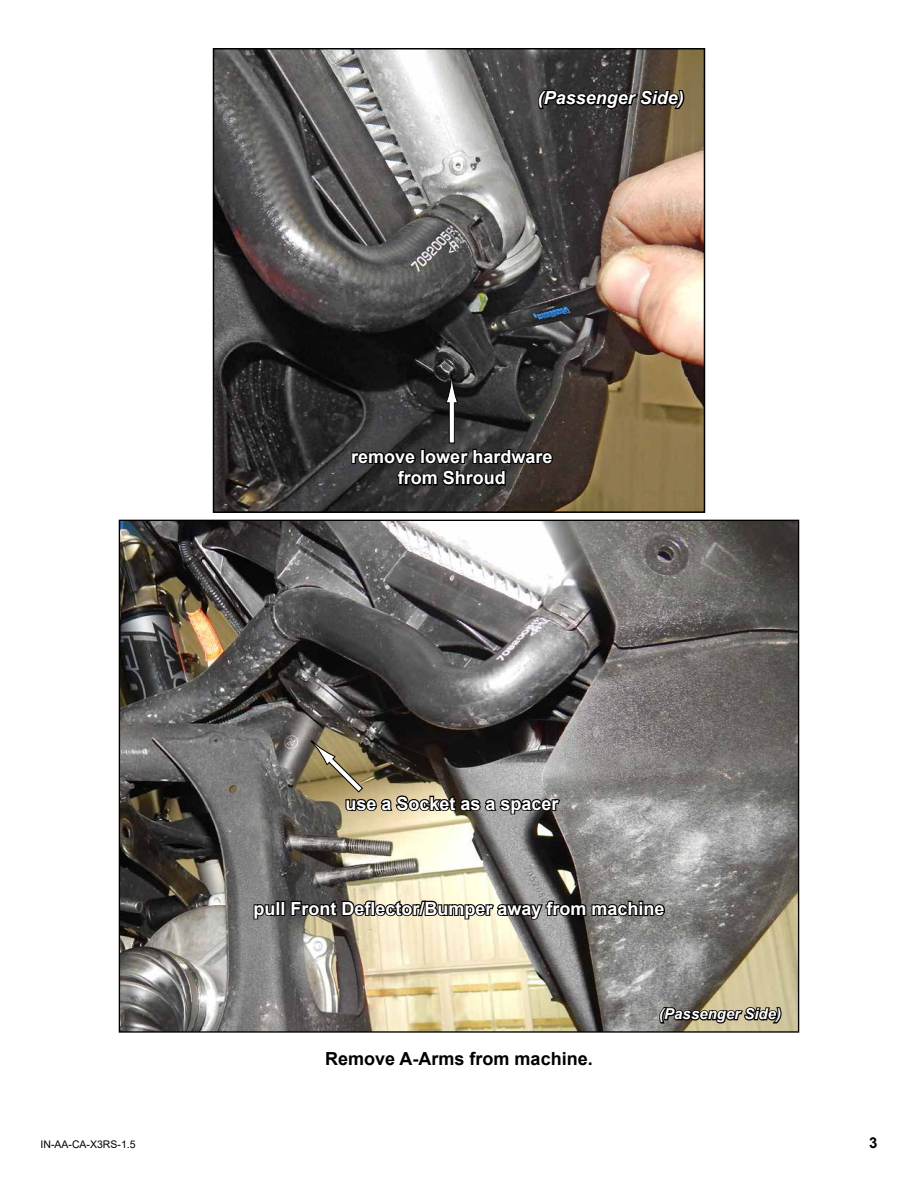
<style>
.page{position:relative;width:918px;height:1188px;background:#fff}
.page>*{position:absolute;margin:0;border:0;box-sizing:border-box;transform-origin:0 0}
.t1{font:700 18px/21.6px "Arial";color:#fff;text-align:center}
.t2{font:700 18px "Arial";color:#000}
.t3{font:italic 700 18px "Arial";color:#fff}
.t4{font:italic 700 15px "Arial";color:#fff}
.t5{font:700 15px "Arial";color:#000}
.t6{font:10.5px "Arial";color:#000}
</style>
<div class="page">
<img style="left:121px;top:522px;width:676px;height:509px">
<svg style="left:658px;top:994px;width:125px;height:31px;background:#78725e"></svg>
<svg style="left:310px;top:739px;width:251px;height:77px;background:#6e6759"></svg>
<svg style="left:252px;top:902px;width:24px;height:19px"></svg>
<div style="left:276px;top:901px;width:4px;height:15px;border:2px solid #000"></div>
<div style="left:281px;top:901px;width:4px;height:15px;border:2px solid #000"></div>
<svg style="left:290px;top:896px;width:377px;height:25px;background:#626058"></svg>
<img style="left:216px;top:51px;width:486px;height:459px">
<div style="left:213px;top:48px;width:492px;height:465px;border:2px solid #000"></div>
<svg style="left:350px;top:444px;width:205px;height:44px;background:#262423"></svg>
<svg style="left:536px;top:88px;width:150px;height:23px;background:#282521"></svg>
<div style="left:449px;top:402px;width:5px;height:41px;background:#fff"></div>
<div style="left:449px;top:402px;width:6px;height:41px;border:1px solid #000"></div>
<svg style="left:445px;top:375px;width:13px;height:29px"></svg>
<p class="t3" style="left:538px;top:86px;width:148px">(Passenger Side)</p>
<p class="t1" style="left:351px;top:446px;width:203px">remove lower hardware from Shroud</p>
<p class="t1" style="left:345px;top:793px;width:215px">use a Socket as a spacer</p>
<p class="t1" style="left:253px;top:898px;width:413px">pull Front Deflector/Bumper away from machine</p>
<p class="t2" style="left:325px;top:1046px;width:269px">Remove A-Arms from machine.</p>
<p class="t4" style="left:659px;top:1004px;width:123px">(Passenger Side)</p>
<p class="t6" style="left:40px;top:1137px;width:97px">IN-AA-CA-X3RS-1.5</p>
<p class="t5" style="left:869px;top:1132px;width:10px">3</p>
</div>
